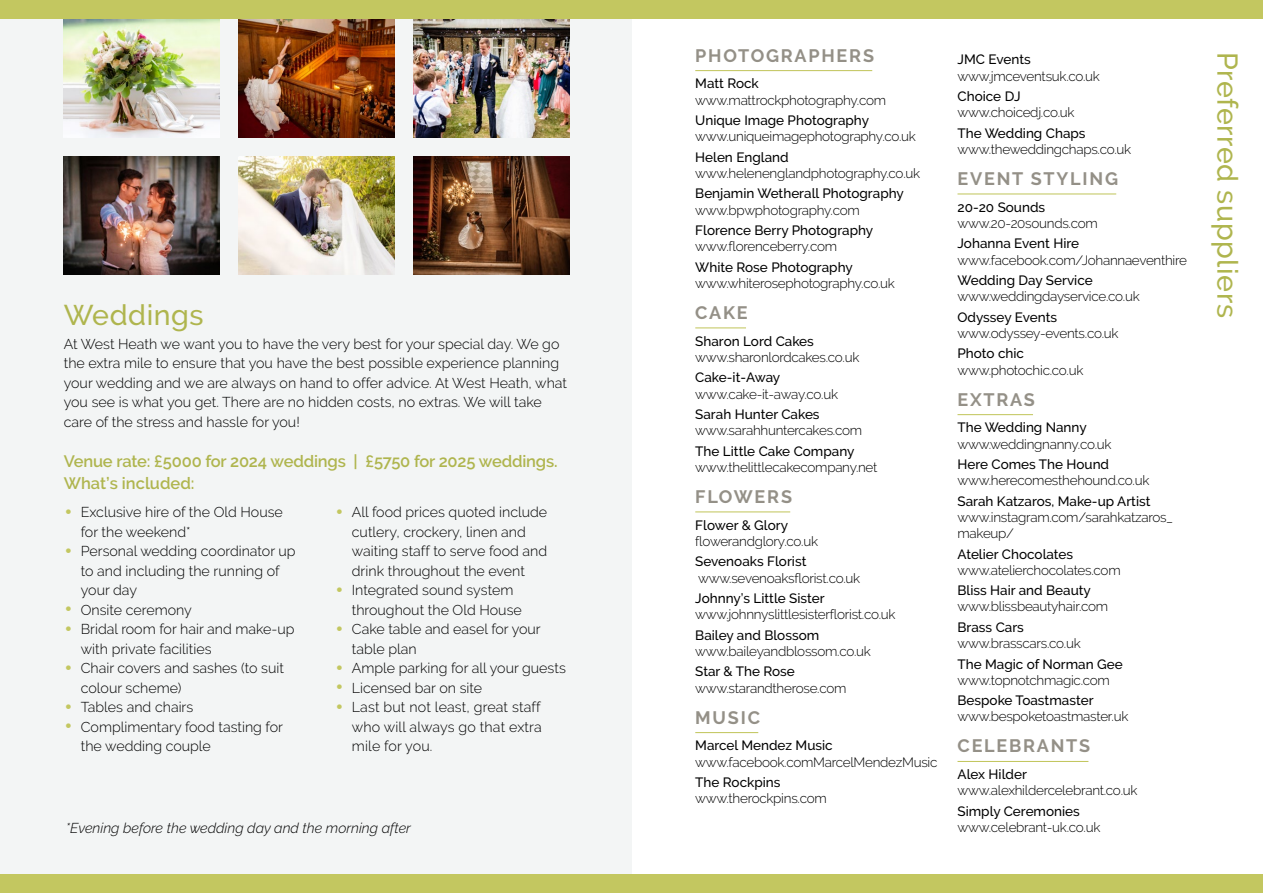
<style>
.page{position:relative;width:1263px;height:893px;background:#fff}
.page>*{position:absolute;margin:0;border:0;box-sizing:border-box;transform-origin:0 0}
.t1{font:500 28.5px "Raleway";letter-spacing:.02em;color:#afb54e}
.t2{font:700 18px "Raleway";letter-spacing:.1em;color:#949087}
.t3{font:600 16.5px/22.5px "Raleway";letter-spacing:-.01em;color:#afb54e}
.t4{font:300 14.25px/19.5px "Raleway";color:#000}
.t5{font:italic 300 14.25px "Raleway";color:#000}
.t6{font:300 13.5px/16.2px "Raleway";letter-spacing:-.02em;color:#000}
.t7{font:500 13.5px "Raleway";color:#000}
.s1{font-size:27px;color:#c3c760}
</style>
<div class="page">
<div style="left:0;top:0;width:1263px;height:19px;background:#c3c760"></div>
<div style="left:0;top:874px;width:1263px;height:19px;background:#c3c760"></div>
<hr style="left:695px;top:70px;width:177px;height:1px;background:#c3c760">
<hr style="left:695px;top:327px;width:51px;height:1px;background:#c3c760">
<hr style="left:695px;top:511px;width:95px;height:1px;background:#c3c760">
<hr style="left:695px;top:732px;width:63px;height:1px;background:#c3c760">
<div style="left:0;top:19px;width:631px;height:855px;background:#f3f5f5"></div>
<img style="left:64px;top:156px;width:156px;height:118px">
<img style="left:239px;top:156px;width:156px;height:118px">
<img style="left:414px;top:156px;width:156px;height:118px">
<img style="left:64px;top:19px;width:156px;height:118px">
<img style="left:239px;top:19px;width:156px;height:118px">
<img style="left:414px;top:19px;width:156px;height:118px">
<hr style="left:957px;top:193px;width:159px;height:1px;background:#c3c760">
<hr style="left:957px;top:414px;width:76px;height:1px;background:#c3c760">
<hr style="left:957px;top:761px;width:131px;height:1px;background:#c3c760">
<h1 class="t1" style="left:64px;top:298px;width:141px">Weddings</h1>
<p class="t4" style="left:64px;top:334px;width:505px">At West Heath we want you to have the very best for your special day. We go the extra mile to ensure that you have the best possible experience planning your wedding and we are always on hand to offer advice. At West Heath, what you see is what you get. There are no hidden costs, no extras. We will take care of the stress and hassle for you!</p>
<p class="t3" style="left:64px;top:450px;width:495px">Venue rate: £5000 for 2024 weddings | £5750 for 2025 weddings.<br>What’s included:</p>
<p class="t4" style="left:81px;top:502px;width:204px;text-indent:-17px"><span class="s1">•</span> Exclusive hire of the Old House for the weekend*</p>
<p class="t4" style="left:81px;top:541px;width:216px;text-indent:-17px"><span class="s1">•</span> Personal wedding coordinator up to and including the running of your day</p>
<p class="t4" style="left:64px;top:600px;width:130px"><span class="s1">•</span> Onsite ceremony</p>
<p class="t4" style="left:81px;top:619px;width:215px;text-indent:-17px"><span class="s1">•</span> Bridal room for hair and make-up with private facilities</p>
<p class="t4" style="left:81px;top:658px;width:205px;text-indent:-17px"><span class="s1">•</span> Chair covers and sashes (to suit colour scheme)</p>
<p class="t4" style="left:64px;top:697px;width:131px"><span class="s1">•</span> Tables and chairs</p>
<p class="t4" style="left:81px;top:717px;width:204px;text-indent:-17px"><span class="s1">•</span> Complimentary food tasting for the wedding couple</p>
<p class="t4" style="left:352px;top:502px;width:197px;text-indent:-17px"><span class="s1">•</span> All food prices quoted include cutlery, crockery, linen and waiting staff to serve food and drink throughout the event</p>
<p class="t4" style="left:352px;top:580px;width:171px;text-indent:-17px"><span class="s1">•</span> Integrated sound system throughout the Old House</p>
<p class="t4" style="left:352px;top:619px;width:190px;text-indent:-17px"><span class="s1">•</span> Cake table and easel for your table plan</p>
<p class="t4" style="left:335px;top:658px;width:232px"><span class="s1">•</span> Ample parking for all your guests</p>
<p class="t4" style="left:335px;top:678px;width:149px"><span class="s1">•</span> Licensed bar on site</p>
<p class="t4" style="left:352px;top:697px;width:191px;text-align:justify;text-indent:-17px"><span class="s1">•</span> Last but not least, great staff who will always go that extra mile for you.</p>
<p class="t5" style="left:66px;top:820px;width:347px">*Evening before the wedding day and the morning after</p>
<h2 class="t2" style="left:695px;top:45px;width:180px">PHOTOGRAPHERS</h2>
<p class="t7" style="left:695px;top:76px;width:65px">Matt Rock</p>
<p class="t6" style="left:695px;top:92px;width:192px">www.mattrockphotography.com</p>
<p class="t7" style="left:695px;top:112px;width:175px">Unique Image Photography</p>
<p class="t6" style="left:695px;top:128px;width:222px">www.uniqueimagephotography.co.uk</p>
<p class="t7" style="left:695px;top:149px;width:95px">Helen England</p>
<p class="t6" style="left:695px;top:165px;width:226px">www.helenenglandphotography.co.uk</p>
<p class="t7" style="left:695px;top:186px;width:210px">Benjamin Wetherall Photography</p>
<p class="t6" style="left:695px;top:202px;width:166px">www.bpwphotography.com</p>
<p class="t7" style="left:695px;top:222px;width:180px">Florence Berry Photography</p>
<p class="t6" style="left:695px;top:238px;width:143px">www.florenceberry.com</p>
<p class="t7" style="left:695px;top:259px;width:159px">White Rose Photography</p>
<p class="t6" style="left:695px;top:275px;width:201px">www.whiterosephotography.co.uk</p>
<h2 class="t2" style="left:695px;top:302px;width:54px">CAKE</h2>
<p class="t7" style="left:695px;top:333px;width:120px">Sharon Lord Cakes</p>
<p class="t6" style="left:695px;top:349px;width:166px">www.sharonlordcakes.co.uk</p>
<p class="t7" style="left:695px;top:370px;width:87px">Cake-it-Away</p>
<p class="t6" style="left:695px;top:386px;width:144px">www.cake-it-away.co.uk</p>
<p class="t7" style="left:695px;top:406px;width:126px">Sarah Hunter Cakes</p>
<p class="t6" style="left:695px;top:422px;width:168px">www.sarahhuntercakes.com</p>
<p class="t7" style="left:695px;top:443px;width:161px">The Little Cake Company</p>
<p class="t6" style="left:695px;top:459px;width:184px">www.thelittlecakecompany.net</p>
<h2 class="t2" style="left:695px;top:486px;width:98px">FLOWERS</h2>
<p class="t7" style="left:695px;top:517px;width:94px">Flower &amp; Glory</p>
<p class="t6" style="left:695px;top:533px;width:124px">flowerandglory.co.uk</p>
<p class="t7" style="left:695px;top:554px;width:113px">Sevenoaks Florist</p>
<p class="t6" style="left:698px;top:570px;width:164px">www.sevenoaksflorist.co.uk</p>
<p class="t7" style="left:695px;top:590px;width:131px">Johnny’s Little Sister</p>
<p class="t6" style="left:695px;top:606px;width:202px">www.johnnyslittlesisterflorist.co.uk</p>
<p class="t7" style="left:695px;top:627px;width:125px">Bailey and Blossom</p>
<p class="t6" style="left:695px;top:643px;width:177px">www.baileyandblossom.co.uk</p>
<p class="t7" style="left:695px;top:664px;width:101px">Star &amp; The Rose</p>
<p class="t6" style="left:695px;top:680px;width:153px">www.starandtherose.com</p>
<h2 class="t2" style="left:695px;top:707px;width:66px">MUSIC</h2>
<p class="t7" style="left:695px;top:738px;width:139px">Marcel Mendez Music</p>
<p class="t6" style="left:695px;top:754px;width:244px">www.facebook.comMarcelMendezMusic</p>
<p class="t7" style="left:695px;top:774px;width:87px">The Rockpins</p>
<p class="t6" style="left:695px;top:790px;width:133px">www.therockpins.com</p>
<p class="t7" style="left:957px;top:52px;width:75px">JMC Events</p>
<p class="t6" style="left:957px;top:68px;width:144px">www.jmceventsuk.co.uk</p>
<p class="t7" style="left:957px;top:89px;width:65px">Choice DJ</p>
<p class="t6" style="left:957px;top:104px;width:119px">www.choicedj.co.uk</p>
<p class="t7" style="left:957px;top:125px;width:130px">The Wedding Chaps</p>
<p class="t6" style="left:957px;top:141px;width:175px">www.theweddingchaps.co.uk</p>
<h2 class="t2" style="left:957px;top:168px;width:162px">EVENT STYLING</h2>
<p class="t7" style="left:957px;top:199px;width:89px">20-20 Sounds</p>
<p class="t6" style="left:957px;top:215px;width:142px">www.20-20sounds.com</p>
<p class="t7" style="left:957px;top:236px;width:123px">Johanna Event Hire</p>
<p class="t6" style="left:957px;top:252px;width:231px">www.facebook.com/Johannaeventhire</p>
<p class="t7" style="left:957px;top:273px;width:137px">Wedding Day Service</p>
<p class="t6" style="left:957px;top:288px;width:184px">www.weddingdayservice.co.uk</p>
<p class="t7" style="left:957px;top:309px;width:101px">Odyssey Events</p>
<p class="t6" style="left:957px;top:325px;width:163px">www.odyssey-events.co.uk</p>
<p class="t7" style="left:957px;top:346px;width:68px">Photo chic</p>
<p class="t6" style="left:957px;top:362px;width:127px">www.photochic.co.uk</p>
<h2 class="t2" style="left:957px;top:389px;width:79px">EXTRAS</h2>
<p class="t7" style="left:957px;top:420px;width:131px">The Wedding Nanny</p>
<p class="t6" style="left:957px;top:436px;width:156px">www.weddingnanny.co.uk</p>
<p class="t7" style="left:957px;top:456px;width:153px">Here Comes The Hound</p>
<p class="t6" style="left:957px;top:472px;width:193px">www.herecomesthehound.co.uk</p>
<p class="t7" style="left:957px;top:493px;width:194px">Sarah Katzaros, Make-up Artist</p>
<p class="t6" style="left:957px;top:509px;width:217px">www.instagram.com/sarahkatzaros_ makeup/</p>
<p class="t7" style="left:957px;top:546px;width:117px">Atelier Chocolates</p>
<p class="t6" style="left:957px;top:562px;width:165px">www.atelierchocolates.com</p>
<p class="t7" style="left:957px;top:583px;width:135px">Bliss Hair and Beauty</p>
<p class="t6" style="left:957px;top:598px;width:152px">www.blissbeautyhair.com</p>
<p class="t7" style="left:957px;top:619px;width:68px">Brass Cars</p>
<p class="t6" style="left:957px;top:635px;width:125px">www.brasscars.co.uk</p>
<p class="t7" style="left:957px;top:656px;width:167px">The Magic of Norman Gee</p>
<p class="t6" style="left:957px;top:672px;width:154px">www.topnotchmagic.com</p>
<p class="t7" style="left:957px;top:693px;width:138px">Bespoke Toastmaster</p>
<p class="t6" style="left:957px;top:708px;width:172px">www.bespoketoastmaster.uk</p>
<h2 class="t2" style="left:957px;top:736px;width:134px">CELEBRANTS</h2>
<p class="t7" style="left:957px;top:767px;width:71px">Alex Hilder</p>
<p class="t6" style="left:957px;top:782px;width:181px">www.alexhildercelebrant.co.uk</p>
<p class="t7" style="left:957px;top:803px;width:124px">Simply Ceremonies</p>
<p class="t6" style="left:957px;top:819px;width:144px">www.celebrant-uk.co.uk</p>
<h1 class="t1" style="left:1244px;top:52px;width:267px;rotate:90deg">Preferred suppliers</h1>
</div>
